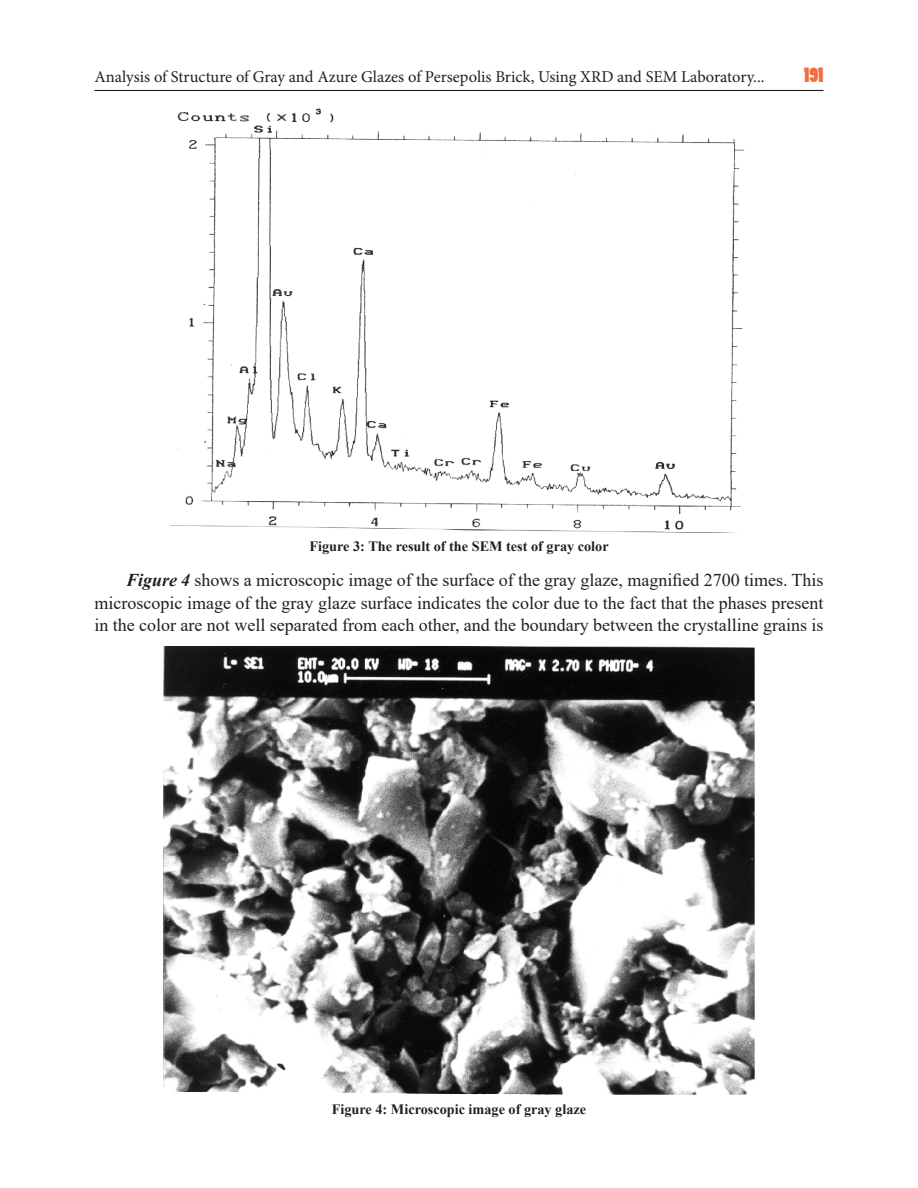
<style>
.page{position:relative;width:918px;height:1188px;background:#fff}
.page>*{position:absolute;margin:0;border:0;box-sizing:border-box;transform-origin:0 0}
.t1{font:19.5px "Poplar Std";color:#f26b41}
.Body_text{font:18px/22.5px "Times New Roman";color:#231f20;text-align:justify}
.t2{font:16.5px "Minion Pro";color:#231f20}
.t3{font:700 14.25px "Times New Roman";color:#231f20}
.s1{font-weight:700;font-style:italic}
</style>
<div class="page">
<hr style="left:94px;top:90px;width:730px;height:1px;background:#231f20">
<img style="left:171px;top:108px;width:574px;height:425px">
<img style="left:164px;top:646px;width:590px;height:448px">
<p class="t2" style="left:94px;top:66px;width:672px">Analysis of Structure of Gray and Azure Glazes of Persepolis Brick, Using XRD and SEM Laboratory...</p>
<p class="t1" style="left:804px;top:65px;width:21px">191</p>
<p class="t3" style="left:310px;top:536px;width:301px">Figure 3: The result of the SEM test of gray color</p>
<p class="Body_text" style="left:94px;top:569px;width:731px;text-indent:32px"><span class="s1">Figure 4</span> shows a microscopic image of the surface of the gray glaze, magnified 2700 times. This microscopic image of the gray glaze surface indicates the color due to the fact that the phases present in the color are not well separated from each other, and the boundary between the crystalline grains is</p>
<p class="t3" style="left:332px;top:1099px;width:256px">Figure 4: Microscopic image of gray glaze</p>
</div>
